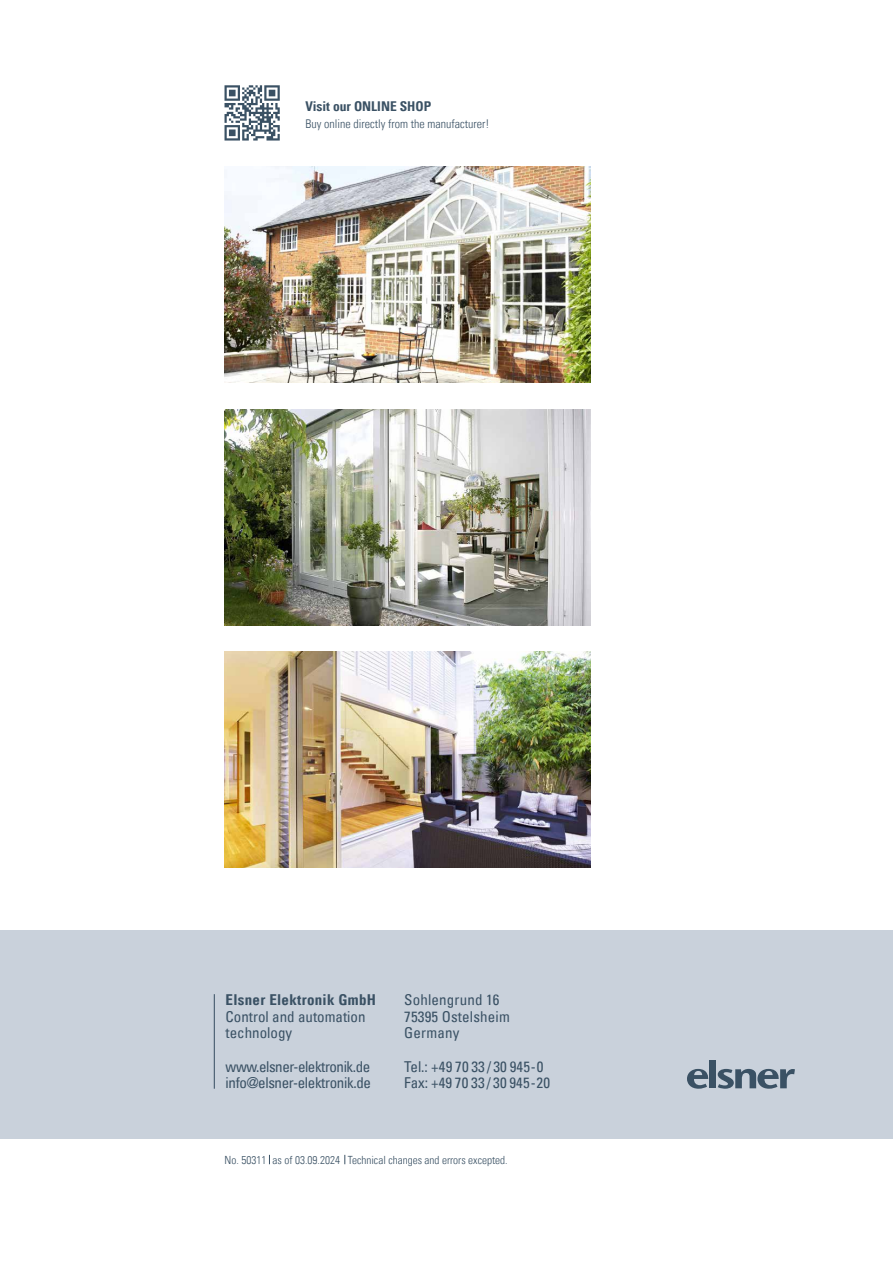
<style>
.page{position:relative;width:893px;height:1263px;background:#fff}
.page>*{position:absolute;margin:0;border:0;box-sizing:border-box;transform-origin:0 0}
.t1{font:condensed 15px/16.6px "Univers Com 57";color:#3a5164}
.t2{font:condensed 15px/16.6px "Univers Com 57";letter-spacing:-.025em;color:#3a5164}
.t3{font:15px "Univers Com 67 Bold Cond";letter-spacing:.02em;color:#3a5164}
.t4{font:13.5px "Univers Com 67 Bold Cond";color:#3a5164}
.t5{font:12px "Univers Com 47 Light Cond";color:#3a5164}
.t6{font:11.25px "Univers Com 47 Light Cond";color:#3a5164}
</style>
<div class="page">
<div style="left:0;top:931px;width:893px;height:208px;background:#c9d1db"></div>
<hr style="left:214px;top:994px;width:1px;height:95px;background:#3a5164">
<svg style="left:224px;top:85px;width:56px;height:56px"></svg>
<img style="left:225px;top:409px;width:365px;height:216px">
<img style="left:225px;top:167px;width:365px;height:216px">
<img style="left:225px;top:652px;width:365px;height:216px">
<svg style="left:687px;top:1069px;width:22px;height:20px"></svg>
<div style="left:710px;top:1060px;width:6px;height:28px;background:#3a5164"></div>
<svg style="left:718px;top:1069px;width:77px;height:20px"></svg>
<p class="t4" style="left:306px;top:98px;width:127px">Visit our ONLINE SHOP</p>
<p class="t5" style="left:306px;top:116px;width:185px">Buy online directly from the manufacturer!</p>
<p class="t3" style="left:226px;top:990px;width:152px">Elsner Elektronik GmbH</p>
<p class="t1" style="left:226px;top:1008px;width:142px">Control and automation technology</p>
<p class="t2" style="left:226px;top:1058px;width:147px">www.elsner-elektronik.de info@elsner-elektronik.de</p>
<p class="t1" style="left:404px;top:991px;width:107px">Sohlengrund 16<br>75395 Ostelsheim<br>Germany</p>
<p class="t1" style="left:404px;top:1058px;width:147px">Tel.: +49 70 33 / 30 945-0<br>Fax: +49 70 33 / 30 945-20</p>
<p class="t6" style="left:224px;top:1153px;width:285px">No. 50311 as of 03.09.2024 Technical changes and errors excepted.</p>
</div>
